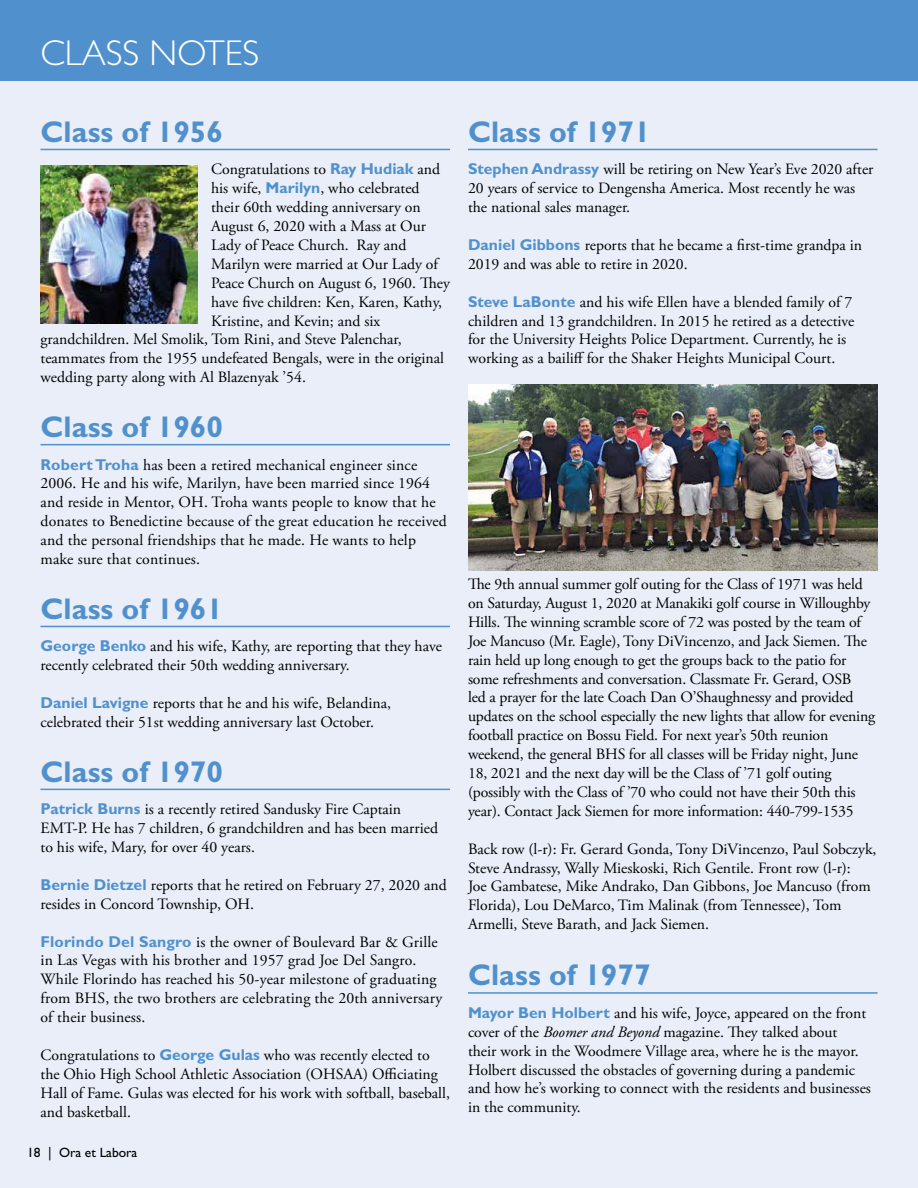
<style>
.page{position:relative;width:918px;height:1188px;background:#e9eef8}
.page>*{position:absolute;margin:0;border:0;box-sizing:border-box;transform-origin:0 0}
.t1{font:300 36px "Gill Sans Std";color:#fff}
.t2{font:700 30px "Gill Sans Std";color:#5091cd}
.t3{font:15.75px/18.9px "Adobe Garamond Pro";color:#000}
.t4{font:13.5px "Gill Sans Std";color:#000}
.s1{font-family:"Gill Sans Std";font-weight:700;color:#5091cd}
.s2{font-style:italic}
</style>
<div class="page">
<hr style="left:40px;top:149px;width:410px;height:1px;background:#5091cd">
<hr style="left:40px;top:444px;width:410px;height:1px;background:#5091cd">
<hr style="left:40px;top:626px;width:410px;height:1px;background:#5091cd">
<hr style="left:40px;top:789px;width:410px;height:1px;background:#5091cd">
<img style="left:40px;top:165px;width:158px;height:159px">
<hr style="left:468px;top:149px;width:410px;height:1px;background:#5091cd">
<div style="left:0;top:0;width:918px;height:81px;background:#5091cd"></div>
<img style="left:468px;top:385px;width:410px;height:186px">
<hr style="left:468px;top:992px;width:410px;height:2px;background:#5091cd">
<h1 class="t1" style="left:40px;top:33px;width:220px">CLASS NOTES</h1>
<h2 class="t2" style="left:40px;top:114px;width:184px">Class of 1956</h2>
<p class="t3" style="left:211px;top:160px;width:231px">Congratulations to <span class="s1">Ray Hudiak</span> and</p>
<p class="t3" style="left:211px;top:179px;width:210px">his wife, <span class="s1">Marilyn</span>, who celebrated</p>
<p class="t3" style="left:211px;top:198px;width:211px">their 60th wedding anniversary on</p>
<p class="t3" style="left:211px;top:217px;width:216px">August 6, 2020 with a Mass at Our</p>
<p class="t3" style="left:211px;top:236px;width:197px">Lady of Peace Church. Ray and</p>
<p class="t3" style="left:211px;top:255px;width:228px">Marilyn were married at Our Lady of</p>
<p class="t3" style="left:211px;top:274px;width:240px">Peace Church on August 6, 1960. They</p>
<p class="t3" style="left:211px;top:293px;width:233px">have five children: Ken, Karen, Kathy,</p>
<p class="t3" style="left:211px;top:312px;width:171px">Kristine, and Kevin; and six</p>
<p class="t3" style="left:41px;top:331px;width:363px">grandchildren. Mel Smolik, Tom Rini, and Steve Palenchar,</p>
<p class="t3" style="left:41px;top:349px;width:405px">teammates from the 1955 undefeated Bengals, were in the original</p>
<p class="t3" style="left:41px;top:368px;width:267px">wedding party along with Al Blazenyak ’54.</p>
<h2 class="t2" style="left:40px;top:409px;width:184px">Class of 1960</h2>
<p class="t3" style="left:40px;top:456px;width:408px"><span class="s1">Robert Troha</span> has been a retired mechanical engineer since 2006. He and his wife, Marilyn, have been married since 1964 and reside in Mentor, OH. Troha wants people to know that he donates to Benedictine because of the great education he received and the personal friendships that he made. He wants to help make sure that continues.</p>
<h2 class="t2" style="left:40px;top:591px;width:184px">Class of 1961</h2>
<p class="t3" style="left:40px;top:637px;width:403px"><span class="s1">George Benko</span> and his wife, Kathy, are reporting that they have recently celebrated their 50th wedding anniversary.</p>
<p class="t3" style="left:40px;top:694px;width:352px"><span class="s1">Daniel Lavigne</span> reports that he and his wife, Belandina, celebrated their 51st wedding anniversary last October.</p>
<h2 class="t2" style="left:40px;top:754px;width:184px">Class of 1970</h2>
<p class="t3" style="left:40px;top:800px;width:399px"><span class="s1">Patrick Burns</span> is a recently retired Sandusky Fire Captain<br>EMT-P. He has 7 children, 6 grandchildren and has been married to his wife, Mary, for over 40 years.</p>
<p class="t3" style="left:40px;top:876px;width:408px"><span class="s1">Bernie Dietzel</span> reports that he retired on February 27, 2020 and resides in Concord Township, OH.</p>
<p class="t3" style="left:40px;top:933px;width:403px"><span class="s1">Florindo Del Sangro</span> is the owner of Boulevard Bar &amp; Grille in Las Vegas with his brother and 1957 grad Joe Del Sangro.<br>While Florindo has reached his 50-year milestone of graduating from BHS, the two brothers are celebrating the 20th anniversary of their business.</p>
<p class="t3" style="left:40px;top:1046px;width:411px">Congratulations to <span class="s1">George Gulas</span> who was recently elected to the Ohio High School Athletic Association (OHSAA) Officiating Hall of Fame. Gulas was elected for his work with softball, baseball, and basketball.</p>
<p class="t4" style="left:27px;top:1144px;width:112px">18 | Ora et Labora</p>
<h2 class="t2" style="left:468px;top:114px;width:184px">Class of 1971</h2>
<p class="t3" style="left:468px;top:160px;width:407px"><span class="s1">Stephen Andrassy</span> will be retiring on New Year’s Eve 2020 after<br>20 years of service to Dengensha America. Most recently he was the national sales manager.</p>
<p class="t3" style="left:468px;top:236px;width:396px"><span class="s1">Daniel Gibbons</span> reports that he became a first-time grandpa in<br>2019 and was able to retire in 2020.</p>
<p class="t3" style="left:468px;top:293px;width:388px"><span class="s1">Steve LaBonte</span> and his wife Ellen have a blended family of 7 children and 13 grandchildren. In 2015 he retired as a detective for the University Heights Police Department. Currently, he is working as a bailiff for the Shaker Heights Municipal Court.</p>
<p class="t3" style="left:468px;top:575px;width:409px">The 9th annual summer golf outing for the Class of 1971 was held on Saturday, August 1, 2020 at Manakiki golf course in Willoughby Hills. The winning scramble score of 72 was posted by the team of Joe Mancuso (Mr. Eagle), Tony DiVincenzo, and Jack Siemen. The rain held up long enough to get the groups back to the patio for some refreshments and conversation. Classmate Fr. Gerard, OSB<br>led a prayer for the late Coach Dan O’Shaughnessy and provided updates on the school especially the new lights that allow for evening football practice on Bossu Field. For next year’s 50th reunion weekend, the general BHS for all classes will be Friday night, June 18, 2021 and the next day will be the Class of ’71 golf outing (possibly with the Class of ’70 who could not have their 50th this year). Contact Jack Siemen for more information: 440-799-1535</p>
<p class="t3" style="left:468px;top:840px;width:410px">Back row (l-r): Fr. Gerard Gonda, Tony DiVincenzo, Paul Sobczyk, Steve Andrassy, Wally Mieskoski, Rich Gentile. Front row (l-r):<br>Joe Gambatese, Mike Andrako, Dan Gibbons, Joe Mancuso (from Florida), Lou DeMarco, Tim Malinak (from Tennessee), Tom Armelli, Steve Barath, and Jack Siemen.</p>
<h2 class="t2" style="left:468px;top:958px;width:184px">Class of 1977</h2>
<p class="t3" style="left:468px;top:1004px;width:405px"><span class="s1">Mayor Ben Holbert</span> and his wife, Joyce, appeared on the front cover of the <span class="s2">Boomer and Beyond</span> magazine. They talked about<br>their work in the Woodmere Village area, where he is the mayor.<br>Holbert discussed the obstacles of governing during a pandemic and how he’s working to connect with the residents and businesses in the community.</p>
</div>
